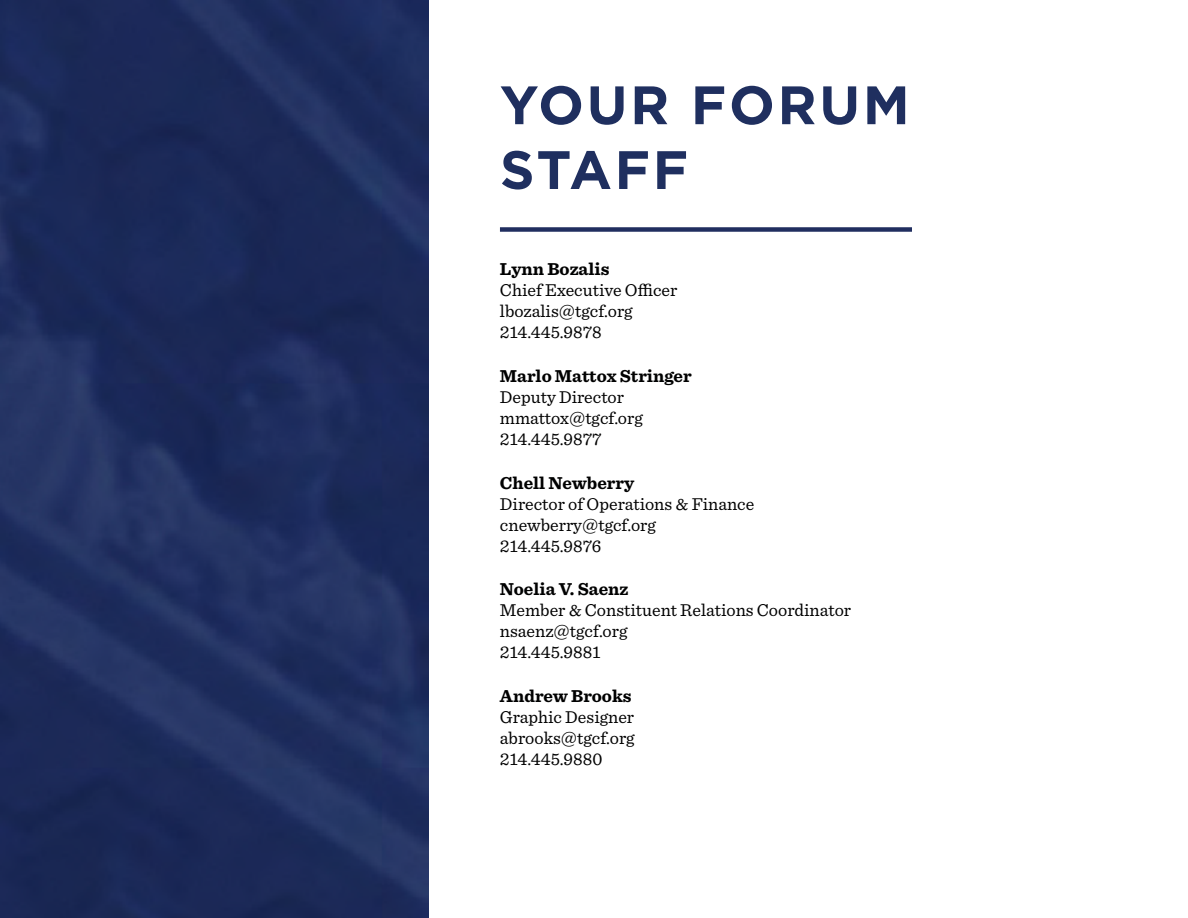
<style>
.page{position:relative;width:1188px;height:918px;background:#fff}
.page>*{position:absolute;margin:0;border:0;box-sizing:border-box;transform-origin:0 0}
.t1{font:700 54px/64.8px "Gotham";letter-spacing:.05em;color:#1f2f5f}
.t2{font:18px/21px "Sentinel";color:#000101}
.t3{font:700 18px "Sentinel";color:#000101}
</style>
<div class="page">
<div style="left:500px;top:227px;width:412px;height:5px;background:#202e5f"></div>
<img style="left:0;top:0;width:428px;height:918px">
<h1 class="t1" style="left:500px;top:72px;width:411px">YOUR FORUM<br>STAFF</h1>
<p class="t3" style="left:500px;top:255px;width:111px">Lynn Bozalis</p>
<p class="t2" style="left:500px;top:279px;width:179px">Chief Executive Officer lbozalis@tgcf.org<br>214.445.9878</p>
<p class="t3" style="left:500px;top:362px;width:193px">Marlo Mattox Stringer</p>
<p class="t2" style="left:500px;top:385px;width:144px">Deputy Director mmattox@tgcf.org<br>214.445.9877</p>
<p class="t3" style="left:500px;top:469px;width:136px">Chell Newberry</p>
<p class="t2" style="left:500px;top:492px;width:256px">Director of Operations &amp; Finance cnewberry@tgcf.org<br>214.445.9876</p>
<p class="t3" style="left:500px;top:575px;width:130px">Noelia V. Saenz</p>
<p class="t2" style="left:500px;top:599px;width:353px">Member &amp; Constituent Relations Coordinator nsaenz@tgcf.org<br>214.445.9881</p>
<p class="t3" style="left:500px;top:682px;width:133px">Andrew Brooks</p>
<p class="t2" style="left:500px;top:705px;width:136px;text-align:justify">Graphic Designer abrooks@tgcf.org 214.445.9880</p>
</div>
